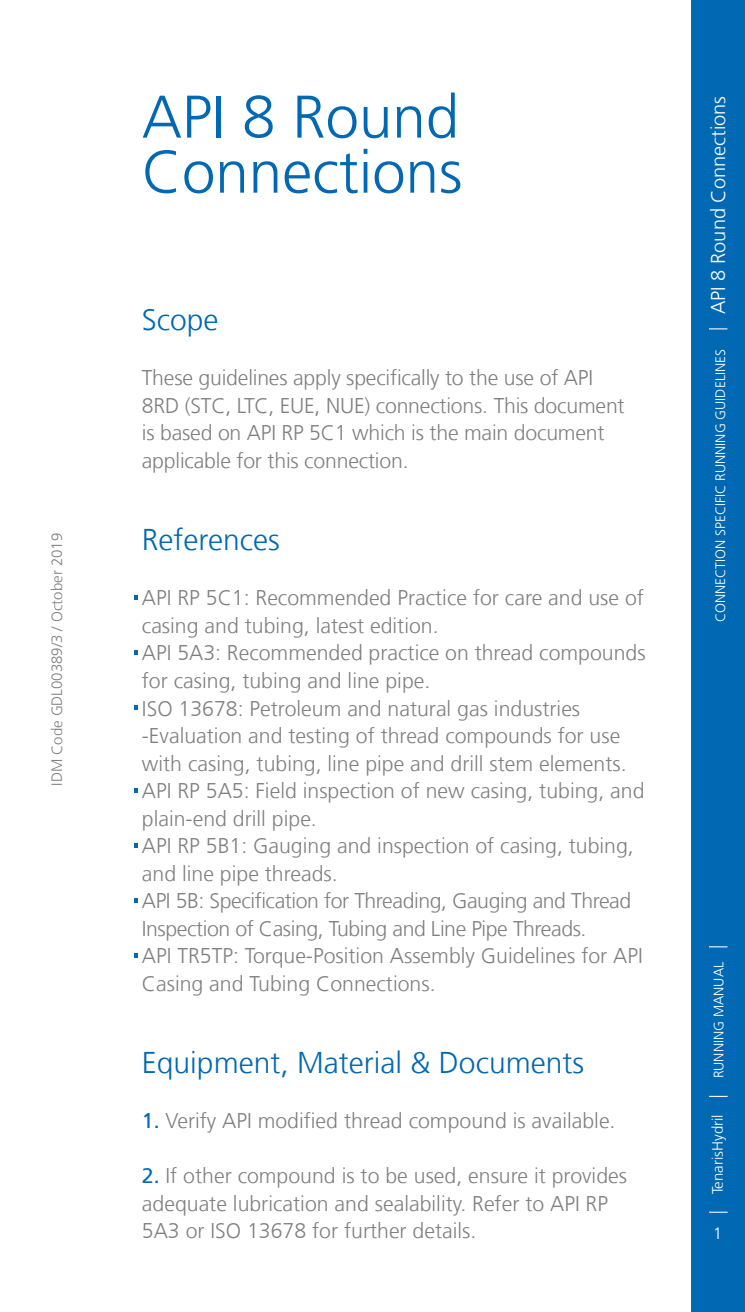
<style>
.page{position:relative;width:745px;height:1312px;background:#fff}
.page>*{position:absolute;margin:0;border:0;box-sizing:border-box;transform-origin:0 0}
.t1{font:300 60px/55px "Frutiger";color:#0168b3}
.t2{font:300 condensed 50px "Frutiger";color:#0168b3}
.t3{font:300 30px "Frutiger";color:#0168b3}
.t4{font:300 21.25px/27.5px "Frutiger";color:#808083}
.t5{font:300 21.25px/27.5px "Frutiger";letter-spacing:-.02em;color:#808083}
.t6{font:300 20px "Frutiger";color:#fff}
.t7{font:300 16.25px "Frutiger";color:#fff}
.t8{font:300 15px "Frutiger";color:#808083}
.t9{font:300 15px "Frutiger";color:#fff}
.t10{font:300 13.75px "Frutiger";color:#fff}
.s1{font-weight:400;color:#0168b3}
</style>
<div class="page">
<div style="left:690px;top:0;width:54px;height:1311px;background:#0168b3"></div>
<svg style="left:709px;top:1211px;width:18px;height:1px"></svg>
<svg style="left:709px;top:1095px;width:18px;height:1px"></svg>
<svg style="left:709px;top:946px;width:18px;height:1px"></svg>
<svg style="left:709px;top:328px;width:18px;height:1px"></svg>
<p class="t8" style="left:48px;top:785px;width:254px;rotate:-90deg">IDM Code GDL00389/3 / October 2019</p>
<h1 class="t1" style="left:142px;top:90px;width:322px">API 8 Round<br>Connections</h1>
<h3 class="t3" style="left:142px;top:303px;width:78px">Scope</h3>
<p class="t4" style="left:142px;top:364px;width:484px">These guidelines apply specifically to the use of API 8RD (STC, LTC, EUE, NUE) connections. This document is based on API RP 5C1 which is the main document applicable for this connection.</p>
<h3 class="t3" style="left:142px;top:523px;width:139px">References</h3>
<h2 class="t2" style="left:130px;top:554px;width:13px">.</h2>
<p class="t4" style="left:142px;top:584px;width:503px">API RP 5C1: Recommended Practice for care and use of casing and tubing, latest edition.</p>
<h2 class="t2" style="left:130px;top:609px;width:13px">.</h2>
<p class="t4" style="left:142px;top:639px;width:505px">API 5A3: Recommended practice on thread compounds for casing, tubing and line pipe.</p>
<h2 class="t2" style="left:130px;top:664px;width:13px">.</h2>
<p class="t4" style="left:142px;top:694px;width:486px">ISO 13678: Petroleum and natural gas industries -Evaluation and testing of thread compounds for use with casing, tubing, line pipe and drill stem elements.</p>
<h2 class="t2" style="left:130px;top:746px;width:13px">.</h2>
<p class="t4" style="left:142px;top:777px;width:503px">API RP 5A5: Field inspection of new casing, tubing, and plain-end drill pipe.</p>
<h2 class="t2" style="left:130px;top:801px;width:13px">.</h2>
<p class="t4" style="left:142px;top:832px;width:493px">API RP 5B1: Gauging and inspection of casing, tubing, and line pipe threads.</p>
<h2 class="t2" style="left:130px;top:856px;width:13px">.</h2>
<p class="t5" style="left:142px;top:887px;width:490px">API 5B: Specification for Threading, Gauging and Thread<br>Inspection of Casing, Tubing and Line Pipe Threads.</p>
<h2 class="t2" style="left:130px;top:911px;width:13px">.</h2>
<p class="t4" style="left:142px;top:942px;width:502px">API TR5TP: Torque-Position Assembly Guidelines for API<br>Casing and Tubing Connections.</p>
<h3 class="t3" style="left:142px;top:1045px;width:443px">Equipment, Material &amp; Documents</h3>
<p class="t4" style="left:142px;top:1107px;width:475px"><span class="s1">1.</span> Verify API modified thread compound is available.</p>
<p class="t4" style="left:142px;top:1162px;width:486px"><span class="s1">2.</span> If other compound is to be used, ensure it provides adequate lubrication and sealability. Refer to API RP<br>5A3 or ISO 13678 for further details.</p>
<p class="t6" style="left:706px;top:314px;width:219px;rotate:-90deg">API 8 Round Connections</p>
<p class="t10" style="left:712px;top:622px;width:273px;rotate:-90deg">Connection Specific Running Guidelines</p>
<p class="t10" style="left:710px;top:1078px;width:118px;rotate:-90deg">RUNNING MANUAL</p>
<p class="t9" style="left:708px;top:1194px;width:81px;rotate:-90deg">TenarisHydril</p>
<p class="t7" style="left:712px;top:1223px;width:11px">1</p>
</div>
